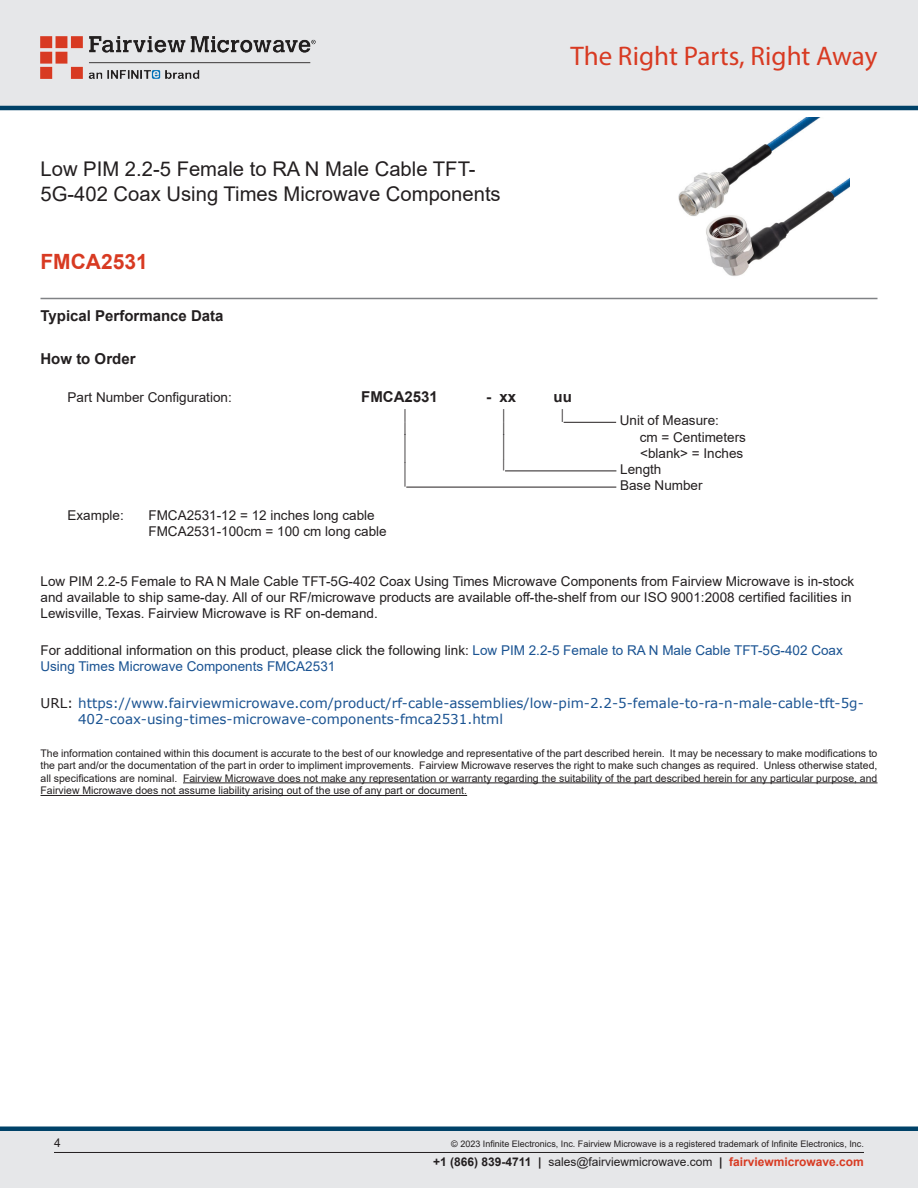
<style>
.page{position:relative;width:918px;height:1188px;background:#fff}
.page>*{position:absolute;margin:0;border:0;box-sizing:border-box;transform-origin:0 0}
.Specs_Para{font:30px "Arial";color:#231f20;scale:.33 1}
.t1{font:27px "Myriad Pro";color:#d83a22}
.Specs_Para-2{font:26.85px "Arial";color:#231f20;scale:.37 1}
.Specs_Para-3{font:25.8px "Arial";color:#231f20;scale:.39 1}
.Branded_Part_No{font:700 21px "Arial";color:#d83a22}
.Web_Description_Para{font:20.25px/24.3px "Arial";color:#231f20}
.Head1{font:700 15px "Arial";color:#231f20}
.Specs_Para-4{font:700 15px "Arial";color:#231f20}
.Specs_Para-5{font:700 15px "Arial";color:#231f20;scale:1.04 1}
.Web_Description_Para-2{font:13.5px/16.2px "Arial";color:#231f20}
.URL_para{font:13.5px/16.2px "Verdana";color:#1a5392}
.Specs_Para-6{font:13.5px "Arial";color:#231f20}
.Web_Description_Para-3{font:13.5px/16.2px "Arial";color:#1a5392}
.Specs_Para-7{font:13.5px "Arial";color:#231f20;scale:.75 1}
.t2{font:12px "Arial";color:#231f20}
.Specs_Para-8{font:11.25px "Arial";color:#231f20;scale:.86 1}
.t3{font:10.5px/12.6px "Arial";color:#231f20;text-align:justify}
.Copyright_disclaimer{font:9px "Arial";color:#231f20}
.s1{color:#231f20}
.s2{font-weight:700}
.s3{font-weight:700;color:#d83a22}
</style>
<div class="page">
<div style="left:0;top:1131px;width:918px;height:57px;background:#e6e7e9"></div>
<div style="left:0;top:1126px;width:918px;height:5px;background:#004268"></div>
<div style="left:0;top:0;width:918px;height:108px;background:#e6e7e9"></div>
<hr style="left:0;top:106px;width:918px;height:4px;background:#004268">
<img style="left:40px;top:36px;width:276px;height:42px">
<hr style="left:54px;top:1152px;width:810px;height:1px;background:#231f20">
<hr style="left:40px;top:298px;width:838px;height:1px;background:#808285">
<img style="left:678px;top:117px;width:171px;height:159px">
<hr style="left:564px;top:422px;width:52px;height:1px;background:#231f20">
<hr style="left:505px;top:470px;width:111px;height:1px;background:#231f20">
<hr style="left:406px;top:487px;width:210px;height:1px;background:#231f20">
<hr style="left:183px;top:782px;width:694px;height:1px;background:#231f20">
<hr style="left:40px;top:795px;width:427px;height:1px;background:#231f20">
<h1 class="Web_Description_Para" style="left:40px;top:157px;width:462px">Low PIM 2.2-5 Female to RA N Male Cable TFT-<br>5G-402 Coax Using Times Microwave Components</h1>
<p class="Branded_Part_No" style="left:40px;top:247px;width:109px">FMCA2531</p>
<h2 class="t1" style="left:571px;top:39px;width:308px">The Right Parts, Right Away</h2>
<p class="Head1" style="left:40px;top:306px;width:185px">Typical Performance Data</p>
<p class="Head1" style="left:40px;top:348px;width:97px">How to Order</p>
<p class="Specs_Para-6" style="left:68px;top:388px;width:166px">Part Number Configuration:</p>
<p class="Specs_Para-4" style="left:361px;top:387px;width:78px">FMCA2531</p>
<p class="Specs_Para-5" style="left:486px;top:387px;width:31px">- xx</p>
<p class="Specs_Para-4" style="left:554px;top:387px;width:20px">uu</p>
<p class="Specs_Para-7" style="left:404px;top:405px;width:5px">|</p>
<p class="Specs_Para-7" style="left:503px;top:405px;width:5px">|</p>
<p class="Specs_Para-7" style="left:561px;top:405px;width:5px">|</p>
<p class="Specs_Para-6" style="left:620px;top:411px;width:101px">Unit of Measure:</p>
<p class="Specs_Para-7" style="left:404px;top:418px;width:5px">|</p>
<p class="Specs_Para-7" style="left:503px;top:418px;width:5px">|</p>
<p class="Specs_Para-6" style="left:640px;top:428px;width:108px">cm = Centimeters</p>
<p class="Specs_Para" style="left:404px;top:425px;width:9px">|</p>
<p class="Specs_Para-2" style="left:503px;top:426px;width:9px">|</p>
<p class="Specs_Para-6" style="left:640px;top:444px;width:105px">&lt;blank&gt; = Inches</p>
<p class="Specs_Para-8" style="left:503px;top:457px;width:4px">|</p>
<p class="Specs_Para-6" style="left:620px;top:460px;width:43px">Length</p>
<p class="Specs_Para-3" style="left:404px;top:454px;width:8px">|</p>
<p class="Specs_Para-6" style="left:620px;top:476px;width:84px">Base Number</p>
<p class="Specs_Para-6" style="left:68px;top:506px;width:58px">Example:</p>
<p class="Specs_Para-6" style="left:148px;top:506px;width:228px">FMCA2531-12 = 12 inches long cable</p>
<p class="Specs_Para-6" style="left:148px;top:522px;width:240px">FMCA2531-100cm = 100 cm long cable</p>
<h1 class="Web_Description_Para-2" style="left:40px;top:573px;width:815px">Low PIM 2.2-5 Female to RA N Male Cable TFT-5G-402 Coax Using Times Microwave Components from Fairview Microwave is in-stock and available to ship same-day. All of our RF/microwave products are available off-the-shelf from our ISO 9001:2008 certified facilities in<br>Lewisville, Texas. Fairview Microwave is RF on-demand.</h1>
<h1 class="Web_Description_Para-3" style="left:40px;top:642px;width:804px"><span class="s1">For additional information on this product, please click the following link:</span> Low PIM 2.2-5 Female to RA N Male Cable TFT-5G-402 Coax<br>Using Times Microwave Components FMCA2531</h1>
<p class="URL_para" style="left:78px;top:694px;width:787px;text-indent:-38px"><span class="s1">URL:</span> https://www.fairviewmicrowave.com/product/rf-cable-assemblies/low-pim-2.2-5-female-to-ra-n-male-cable-tft-5g-<br>402-coax-using-times-microwave-components-fmca2531.html</p>
<p class="t3" style="left:40px;top:747px;width:838px">The information contained within this document is accurate to the best of our knowledge and representative of the part described herein. It may be necessary to make modifications to the part and/or the documentation of the part in order to impliment improvements. Fairview Microwave reserves the right to make such changes as required. Unless otherwise stated, all specifications are nominal. Fairview Microwave does not make any representation or warranty regarding the suitability of the part described herein for any particular purpose, and Fairview Microwave does not assume liability arising out of the use of any part or document.</p>
<p class="t2" style="left:54px;top:1135px;width:8px">4</p>
<p class="Copyright_disclaimer" style="left:451px;top:1138px;width:414px">© 2023 Infinite Electronics, Inc. Fairview Microwave is a registered trademark of Infinite Electronics, Inc.</p>
<p class="t2" style="left:433px;top:1153px;width:432px"><span class="s2">+1 (866) 839-4711 |</span> sales@fairviewmicrowave.com <span class="s2">|</span> <span class="s3">fairviewmicrowave.com</span></p>
</div>
